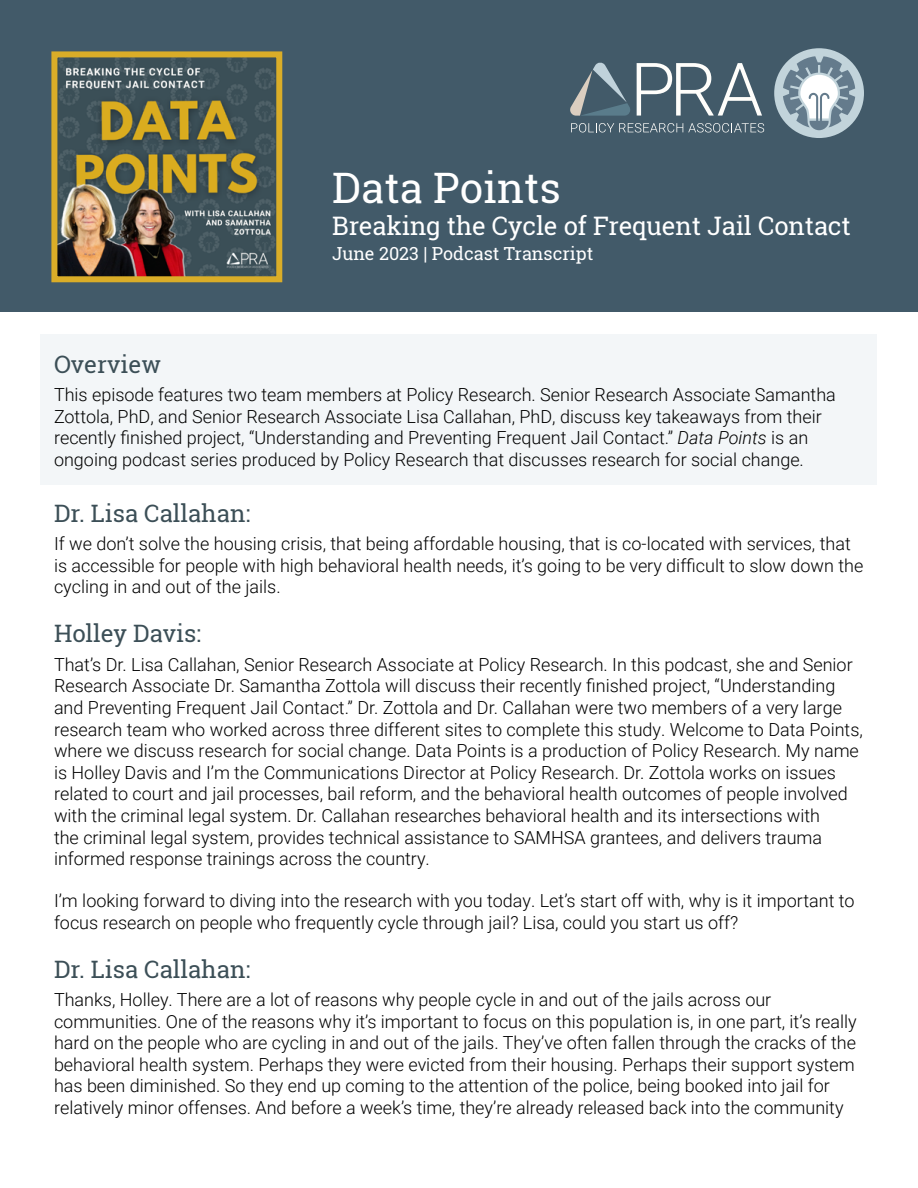
<style>
.page{position:relative;width:918px;height:1188px;background:#fff}
.page>*{position:absolute;margin:0;border:0;box-sizing:border-box;transform-origin:0 0}
.t1{font:42px "Roboto Slab";color:#fff}
.t2{font:25.5px "Roboto Slab";letter-spacing:-.005em;color:#fff}
.t3{font:24px "Roboto Slab";color:#3c4f57}
.t4{font:300 18px/21.6px "Roboto";color:#000}
.t5{font:18px "Roboto Slab";color:#fff}
.s1{font-style:italic}
</style>
<div class="page">
<div style="left:0;top:0;width:918px;height:312px;background:#425a69"></div>
<div style="left:40px;top:334px;width:838px;height:59px;background:#f3f6f8"></div>
<div style="left:40px;top:369px;width:838px;height:115px;background:#f3f6f8"></div>
<svg style="left:571px;top:123px;width:193px;height:9px"></svg>
<svg style="left:570px;top:62px;width:192px;height:54px"></svg>
<div style="left:774px;top:48px;width:90px;height:90px;background:#c2d4db;border-radius:50%"></div>
<svg style="left:783px;top:56px;width:72px;height:74px"></svg>
<img style="left:58px;top:58px;width:217px;height:217px">
<div style="left:51px;top:51px;width:231px;height:231px;border:6px solid #daad28"></div>
<h1 class="t1" style="left:332px;top:159px;width:230px">Data Points</h1>
<p class="t2" style="left:332px;top:208px;width:520px">Breaking the Cycle of Frequent Jail Contact</p>
<p class="t5" style="left:332px;top:241px;width:263px">June 2023 | Podcast Transcript</p>
<h2 class="t3" style="left:54px;top:348px;width:109px">Overview</h2>
<p class="t4" style="left:54px;top:383px;width:783px">This episode features two team members at Policy Research. Senior Research Associate Samantha Zottola, PhD, and Senior Research Associate Lisa Callahan, PhD, discuss key takeaways from their recently finished project, “Understanding and Preventing Frequent Jail Contact.” <span class="s1">Data Points</span> is an ongoing podcast series produced by Policy Research that discusses research for social change.</p>
<h2 class="t3" style="left:54px;top:497px;width:198px">Dr. Lisa Callahan:</h2>
<p class="t4" style="left:54px;top:532px;width:811px">If we don’t solve the housing crisis, that being affordable housing, that is co-located with services, that is accessible for people with high behavioral health needs, it’s going to be very difficult to slow down the cycling in and out of the jails.</p>
<h2 class="t3" style="left:54px;top:617px;width:149px">Holley Davis:</h2>
<p class="t4" style="left:54px;top:653px;width:810px">That’s Dr. Lisa Callahan, Senior Research Associate at Policy Research. In this podcast, she and Senior Research Associate Dr. Samantha Zottola will discuss their recently finished project, “Understanding and Preventing Frequent Jail Contact.” Dr. Zottola and Dr. Callahan were two members of a very large research team who worked across three different sites to complete this study. Welcome to Data Points, where we discuss research for social change. Data Points is a production of Policy Research. My name is Holley Davis and I’m the Communications Director at Policy Research. Dr. Zottola works on issues related to court and jail processes, bail reform, and the behavioral health outcomes of people involved with the criminal legal system. Dr. Callahan researches behavioral health and its intersections with<br>the criminal legal system, provides technical assistance to SAMHSA grantees, and delivers trauma informed response trainings across the country.</p>
<p class="t4" style="left:54px;top:889px;width:802px">I’m looking forward to diving into the research with you today. Let’s start off with, why is it important to focus research on people who frequently cycle through jail? Lisa, could you start us off?</p>
<h2 class="t3" style="left:54px;top:953px;width:198px">Dr. Lisa Callahan:</h2>
<p class="t4" style="left:54px;top:988px;width:804px">Thanks, Holley. There are a lot of reasons why people cycle in and out of the jails across our communities. One of the reasons why it’s important to focus on this population is, in one part, it’s really hard on the people who are cycling in and out of the jails. They’ve often fallen through the cracks of the behavioral health system. Perhaps they were evicted from their housing. Perhaps their support system has been diminished. So they end up coming to the attention of the police, being booked into jail for relatively minor offenses. And before a week’s time, they’re already released back into the community</p>
</div>
